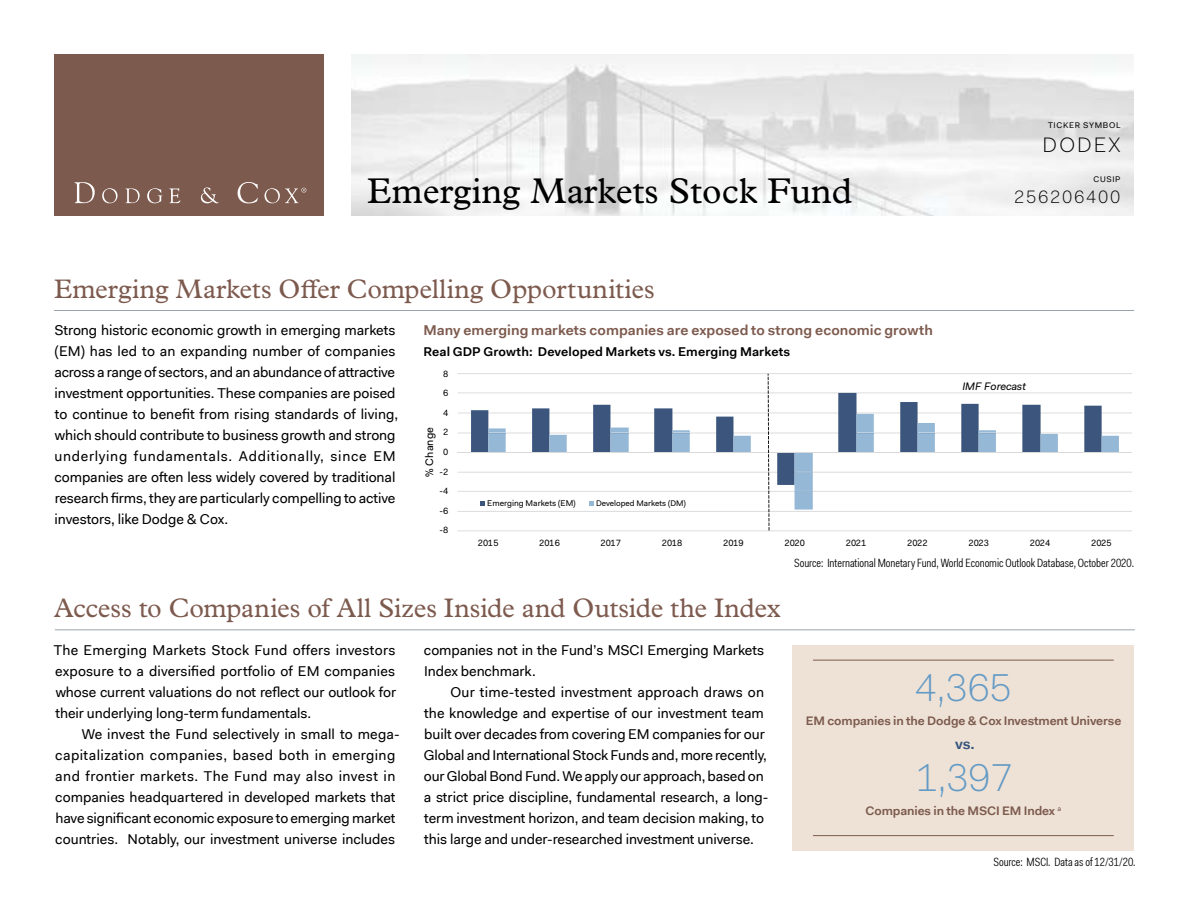
<style>
.page{position:relative;width:1188px;height:918px;background:#fff}
.page>*{position:absolute;margin:0;border:0;box-sizing:border-box;transform-origin:0 0}
.t1{font:300 39px "Fakt Pro";letter-spacing:-.005em;color:#639ac5}
.t2{font:36px "Plantin MT Std";color:#000}
.t3{font:27px "Plantin MT Std";letter-spacing:-.005em;color:#7d5a4e}
.t4{font:300 21px "Fakt Pro";letter-spacing:.1em;color:#000}
.t5{font:300 18px "Fakt Pro";letter-spacing:.1em;color:#000}
.t6{font:600 15px "Fakt Pro";color:#36557d}
.t7{font:14.25px/21px "Fakt Pro";letter-spacing:-.005em;color:#000}
.t8{font:600 14.25px "Fakt Pro";letter-spacing:.005em;color:#7d5a4e}
.t9{font:600 12.75px "Fakt Pro";letter-spacing:.01em;color:#000}
.t10{font:600 12.3px "Fakt Pro";letter-spacing:-.01em;color:#7d5a4e}
.t11{font:12px "Fakt Con Pro Blond";letter-spacing:-.005em;color:#000}
.t12{font:italic 10.95px "Fakt TT";letter-spacing:-.015em;color:#000}
.t13{font:10.95px "Fakt TT";letter-spacing:.02em;color:#000}
.t14{font:9.15px "Fakt TT";letter-spacing:.03em;color:#000}
.t15{font:8.4px "Fakt TT";color:#000}
.t16{font:8.25px "Fakt TT";color:#000}
.t17{font:8.25px "Fakt Pro";letter-spacing:.08em;color:#000}
</style>
<div class="page">
<hr style="left:55px;top:629px;width:1080px;height:1px;background:#98a3af">
<div style="left:54px;top:54px;width:270px;height:162px;background:#7d5a4e"></div>
<img style="left:351px;top:54px;width:783px;height:162px">
<svg style="left:74px;top:182px;width:21px;height:21px"></svg>
<svg style="left:102px;top:188px;width:16px;height:15px"></svg>
<svg style="left:125px;top:188px;width:15px;height:15px"></svg>
<svg style="left:147px;top:188px;width:15px;height:15px"></svg>
<svg style="left:169px;top:188px;width:11px;height:15px"></svg>
<svg style="left:201px;top:187px;width:18px;height:16px"></svg>
<svg style="left:238px;top:182px;width:20px;height:21px"></svg>
<svg style="left:265px;top:188px;width:41px;height:15px"></svg>
<hr style="left:54px;top:310px;width:1080px;height:1px;background:#98a3af">
<hr style="left:458px;top:530px;width:674px;height:1px;background:#dad9d9">
<hr style="left:458px;top:511px;width:674px;height:1px;background:#dad9d9">
<hr style="left:458px;top:491px;width:674px;height:1px;background:#dad9d9">
<hr style="left:458px;top:472px;width:674px;height:1px;background:#dad9d9">
<hr style="left:458px;top:433px;width:674px;height:1px;background:#dad9d9">
<hr style="left:458px;top:413px;width:674px;height:1px;background:#dad9d9">
<hr style="left:458px;top:392px;width:674px;height:1px;background:#dad9d9">
<hr style="left:458px;top:373px;width:674px;height:1px;background:#dad9d9">
<svg style="left:471px;top:393px;width:631px;height:92px"></svg>
<svg style="left:795px;top:453px;width:18px;height:57px"></svg>
<svg style="left:979px;top:430px;width:140px;height:22px"></svg>
<svg style="left:918px;top:423px;width:17px;height:29px"></svg>
<svg style="left:857px;top:414px;width:17px;height:38px"></svg>
<svg style="left:672px;top:430px;width:79px;height:22px"></svg>
<svg style="left:610px;top:428px;width:19px;height:24px"></svg>
<svg style="left:488px;top:428px;width:79px;height:24px"></svg>
<hr style="left:458px;top:452px;width:674px;height:1px;background:#dad9d9">
<svg style="left:480px;top:501px;width:5px;height:5px"></svg>
<svg style="left:589px;top:501px;width:5px;height:5px"></svg>
<svg style="left:768px;top:374px;width:2px;height:157px"></svg>
<div style="left:792px;top:645px;width:342px;height:206px;background:#eee2d6"></div>
<hr style="left:813px;top:660px;width:301px;height:1px;background:#7d5a4e">
<hr style="left:813px;top:835px;width:301px;height:1px;background:#7d5a4e">
<h2 class="t2" style="left:367px;top:170px;width:487px">Emerging Markets Stock Fund</h2>
<h3 class="t3" style="left:54px;top:273px;width:602px">Emerging Markets Offer Compelling Opportunities</h3>
<p class="t7" style="left:54px;top:319px;width:345px">Strong historic economic growth in emerging markets (EM) has led to an expanding number of companies across a range of sectors, and an abundance of attractive investment opportunities. These companies are poised to continue to benefit from rising standards of living, which should contribute to business growth and strong underlying fundamentals. Additionally, since EM companies are often less widely covered by traditional research firms, they are particularly compelling to active investors, like Dodge &amp; Cox.</p>
<p class="t8" style="left:423px;top:320px;width:511px">Many emerging markets companies are exposed to strong economic growth</p>
<p class="t9" style="left:423px;top:343px;width:368px">Real GDP Growth: Developed Markets vs. Emerging Markets</p>
<p class="t14" style="left:443px;top:367px;width:7px">8</p>
<p class="t14" style="left:443px;top:386px;width:7px">6</p>
<p class="t14" style="left:443px;top:406px;width:7px">4</p>
<p class="t13" style="left:422px;top:477px;width:51px;rotate:-90deg">% Change</p>
<p class="t14" style="left:443px;top:426px;width:7px">2</p>
<p class="t14" style="left:443px;top:446px;width:7px">0</p>
<p class="t14" style="left:440px;top:466px;width:10px">-2</p>
<p class="t14" style="left:440px;top:485px;width:10px">-4</p>
<p class="t14" style="left:440px;top:505px;width:10px">-6</p>
<p class="t14" style="left:440px;top:524px;width:10px">-8</p>
<p class="t15" style="left:487px;top:497px;width:90px">Emerging Markets (EM)</p>
<p class="t16" style="left:596px;top:498px;width:91px">Developed Markets (DM)</p>
<p class="t17" style="left:1048px;top:120px;width:74px">TICKER SYMBOL</p>
<h3 class="t4" style="left:1043px;top:131px;width:79px">DODEX</h3>
<p class="t17" style="left:1093px;top:174px;width:29px">CUSIP</p>
<p class="t5" style="left:1014px;top:185px;width:108px">256206400</p>
<p class="t12" style="left:962px;top:379px;width:65px">IMF Forecast</p>
<p class="t14" style="left:478px;top:537px;width:22px">2015</p>
<p class="t14" style="left:539px;top:537px;width:22px">2016</p>
<p class="t14" style="left:601px;top:537px;width:22px">2017</p>
<p class="t14" style="left:662px;top:537px;width:22px">2018</p>
<p class="t14" style="left:723px;top:537px;width:22px">2019</p>
<p class="t14" style="left:784px;top:537px;width:22px">2020</p>
<p class="t14" style="left:846px;top:537px;width:22px">2021</p>
<p class="t14" style="left:907px;top:537px;width:22px">2022</p>
<p class="t14" style="left:968px;top:537px;width:22px">2023</p>
<p class="t14" style="left:1030px;top:537px;width:22px">2024</p>
<p class="t14" style="left:1091px;top:537px;width:22px">2025</p>
<h3 class="t3" style="left:54px;top:592px;width:728px">Access to Companies of All Sizes Inside and Outside the Index</h3>
<p class="t7" style="left:54px;top:640px;width:344px;text-align:justify">The Emerging Markets Stock Fund offers investors exposure to a diversified portfolio of EM companies whose current valuations do not reflect our outlook for their underlying long-term fundamentals.</p>
<p class="t7" style="left:55px;top:724px;width:346px;text-indent:27px">We invest the Fund selectively in small to mega&shy;capitalization companies, based both in emerging and frontier markets. The Fund may also invest in companies headquartered in developed markets that have significant economic exposure to emerging market countries. Notably, our investment universe includes</p>
<p class="t7" style="left:424px;top:640px;width:342px">companies not in the Fund’s MSCI Emerging Markets<br>Index benchmark.</p>
<p class="t7" style="left:424px;top:682px;width:346px;text-indent:27px">Our time-tested investment approach draws on the knowledge and expertise of our investment team built over decades from covering EM companies for our Global and International Stock Funds and, more recently, our Global Bond Fund. We apply our approach, based on a strict price discipline, fundamental research, a long&shy;term investment horizon, and team decision making, to this large and under-researched investment universe.</p>
<p class="t11" style="left:794px;top:554px;width:341px">Source: International Monetary Fund, World Economic Outlook Database, October 2020.</p>
<h1 class="t1" style="left:915px;top:662px;width:98px">4,365</h1>
<p class="t10" style="left:806px;top:713px;width:317px">EM companies in the Dodge &amp; Cox Investment Universe</p>
<p class="t6" style="left:955px;top:734px;width:21px">vs.</p>
<h1 class="t1" style="left:916px;top:752px;width:98px">1,397</h1>
<p class="t10" style="left:865px;top:803px;width:197px">Companies in the MSCI EM Index <sup>a</sup></p>
<p class="t11" style="left:993px;top:854px;width:144px">Source: MSCI. Data as of 12/31/20.</p>
</div>
